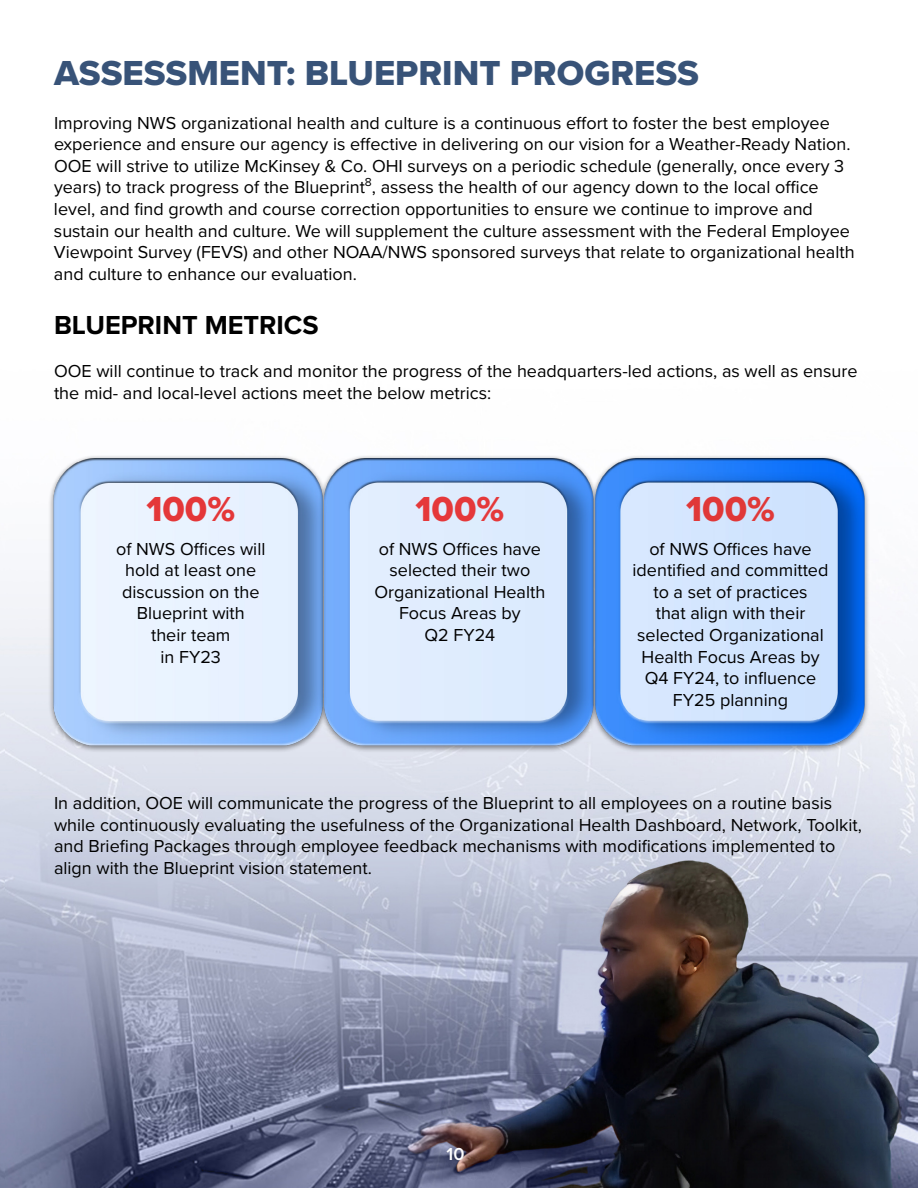
<style>
.page{position:relative;width:918px;height:1188px;background:#fff}
.page>*{position:absolute;margin:0;border:0;box-sizing:border-box;transform-origin:0 0}
.t1{font:36px "Proxima Nova Extrabld";color:#385378}
.t2{font:36px "Proxima Nova Extrabld";color:#e03838}
.t3{font:36px "Proxima Nova Extrabld";color:#e5383a}
.t4{font:36px "Proxima Nova Extrabld";color:#e43739}
.t5{font:700 27px "Proxima Nova";color:#000}
.t6{font:18px/21.6px "Proxima Nova";color:#000;text-align:center}
.t7{font:600 18px "Proxima Nova";color:#fff}
</style>
<div class="page">
<img style="left:0;top:581px;width:918px;height:607px">
<img style="left:23px;top:456px;width:870px;height:316px">
<h1 class="t1" style="left:54px;top:47px;width:647px">ASSESSMENT: BLUEPRINT PROGRESS</h1>
<p class="t6" style="left:54px;top:111px;width:802px;text-align:left">Improving NWS organizational health and culture is a continuous effort to foster the best employee experience and ensure our agency is effective in delivering on our vision for a Weather-Ready Nation.<br>OOE will strive to utilize McKinsey &amp; Co. OHI surveys on a periodic schedule (generally, once every 3 years) to track progress of the Blueprint<sup>8</sup>, assess the health of our agency down to the local office level, and find growth and course correction opportunities to ensure we continue to improve and sustain our health and culture. We will supplement the culture assessment with the Federal Employee Viewpoint Survey (FEVS) and other NOAA/NWS sponsored surveys that relate to organizational health and culture to enhance our evaluation.</p>
<h2 class="t5" style="left:54px;top:305px;width:266px">BLUEPRINT METRICS</h2>
<p class="t6" style="left:54px;top:359px;width:805px;text-align:left">OOE will continue to track and monitor the progress of the headquarters-led actions, as well as ensure the mid- and local-level actions meet the below metrics:</p>
<h1 class="t4" style="left:146px;top:482px;width:90px">100%</h1>
<p class="t6" style="left:116px;top:537px;width:151px">of NWS Offices will hold at least one discussion on the<br>Blueprint with<br>their team<br>in FY23</p>
<h1 class="t3" style="left:416px;top:482px;width:90px">100%</h1>
<p class="t6" style="left:374px;top:537px;width:172px">of NWS Offices have selected their two<br>Organizational Health<br>Focus Areas by<br>Q2 FY24</p>
<h1 class="t2" style="left:686px;top:482px;width:90px">100%</h1>
<p class="t6" style="left:633px;top:537px;width:197px">of NWS Offices have identified and committed to a set of practices<br>that align with their selected Organizational<br>Health Focus Areas by<br>Q4 FY24, to influence<br>FY25 planning</p>
<p class="t6" style="left:54px;top:791px;width:809px;text-align:left">In addition, OOE will communicate the progress of the Blueprint to all employees on a routine basis while continuously evaluating the usefulness of the Organizational Health Dashboard, Network, Toolkit, and Briefing Packages through employee feedback mechanisms with modifications implemented to align with the Blueprint vision statement.</p>
<p class="t7" style="left:447px;top:1141px;width:19px">10</p>
</div>
